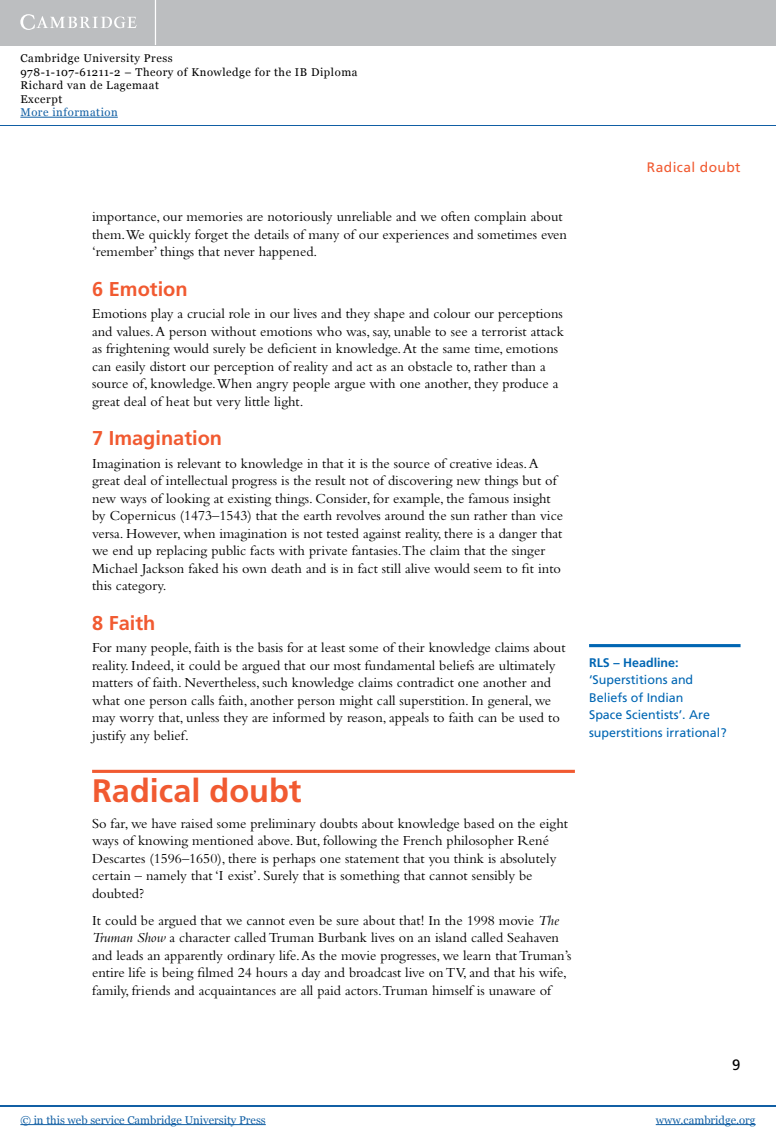
<style>
.page{position:relative;width:776px;height:1144px;background:#fff}
.page>*{position:absolute;margin:0;border:0;box-sizing:border-box;transform-origin:0 0}
.t1{font:700 32.5px "Frutiger LT Std";color:#f15a31}
.t2{font:700 20px "Frutiger LT Std";color:#f15a31}
.t3{font:15px "Frutiger LT Std";color:#000}
.t4{font:14.38px/17.5px "Bembo Std";color:#000}
.t5{font:13.75px "Frutiger LT Std";letter-spacing:.03em;color:#f15a31}
.t6{font:12.5px/17.5px "Frutiger LT Std";color:#0066b3}
.t7{font:700 12.5px "Frutiger LT Std";color:#0066b3}
.t8{font:11.25px/13.4px "Georgia";letter-spacing:.05em;color:#000}
.t9{font:11.25px "Georgia";color:#115fa4}
.t10{font:11.25px "Georgia";letter-spacing:.05em;color:#115fa4}
.s1{font-style:italic}
</style>
<div class="page">
<div style="left:0;top:0;width:776px;height:45px;background:#bcbec0"></div>
<hr style="left:155px;top:0;width:1px;height:45px;background:#fff">
<svg style="left:20px;top:14px;width:117px;height:16px"></svg>
<hr style="left:20px;top:117px;width:98px;height:1px;background:#115fa4">
<hr style="left:0;top:125px;width:776px;height:1px;background:#115fa4">
<hr style="left:0;top:1104px;width:776px;height:1px;background:#115fa4">
<hr style="left:20px;top:1124px;width:246px;height:1px;background:#115fa4">
<hr style="left:656px;top:1124px;width:100px;height:1px;background:#115fa4">
<hr style="left:92px;top:769px;width:483px;height:3px;background:#f15a31">
<hr style="left:589px;top:644px;width:152px;height:3px;background:#0066b3">
<p class="t8" style="left:20px;top:52px;width:339px">Cambridge University Press<br>978-1-107-61211-2 – Theory of Knowledge for the IB Diploma<br>Richard van de Lagemaat<br>Excerpt</p>
<p class="t10" style="left:20px;top:105px;width:99px">More information</p>
<p class="t4" style="left:92px;top:207px;width:476px">importance, our memories are notoriously unreliable and we often complain about them.We quickly forget the details of many of our experiences and sometimes even ‘remember’ things that never happened.</p>
<h2 class="t2" style="left:92px;top:277px;width:97px">6 Emotion</h2>
<p class="t4" style="left:92px;top:304px;width:473px">Emotions play a crucial role in our lives and they shape and colour our perceptions and values. A person without emotions who was, say, unable to see a terrorist attack as frightening would surely be deficient in knowledge. At the same time, emotions can easily distort our perception of reality and act as an obstacle to, rather than a source of, knowledge.When angry people argue with one another, they produce a great deal of heat but very little light.</p>
<h2 class="t2" style="left:92px;top:426px;width:132px">7 Imagination</h2>
<p class="t4" style="left:92px;top:454px;width:473px">Imagination is relevant to knowledge in that it is the source of creative ideas. A great deal of intellectual progress is the result not of discovering new things but of new ways of looking at existing things. Consider, for example, the famous insight by Copernicus (1473–1543) that the earth revolves around the sun rather than vice versa. However, when imagination is not tested against reality, there is a danger that we end up replacing public facts with private fantasies.The claim that the singer Michael Jackson faked his own death and is in fact still alive would seem to fit into this category.</p>
<h2 class="t2" style="left:92px;top:610px;width:65px">8 Faith</h2>
<p class="t4" style="left:92px;top:638px;width:475px">For many people, faith is the basis for at least some of their knowledge claims about reality. Indeed, it could be argued that our most fundamental beliefs are ultimately matters of faith. Nevertheless, such knowledge claims contradict one another and what one person calls faith, another person might call superstition. In general, we may worry that, unless they are informed by reason, appeals to faith can be used to justify any belief.</p>
<h1 class="t1" style="left:92px;top:771px;width:211px">Radical doubt</h1>
<p class="t4" style="left:92px;top:814px;width:477px">So far, we have raised some preliminary doubts about knowledge based on the eight ways of knowing mentioned above. But, following the French philosopher René Descartes (1596–1650), there is perhaps one statement that you think is absolutely certain – namely that ‘I exist’. Surely that is something that cannot sensibly be doubted?</p>
<p class="t4" style="left:92px;top:911px;width:481px">It could be argued that we cannot even be sure about that! In the 1998 movie <span class="s1">The Truman Show</span> a character called Truman Burbank lives on an island called Seahaven and leads an apparently ordinary life. As the movie progresses, we learn that Truman’s entire life is being filmed 24 hours a day and broadcast live on TV, and that his wife, family, friends and acquaintances are all paid actors.Truman himself is unaware of</p>
<p class="t5" style="left:647px;top:159px;width:95px">Radical doubt</p>
<p class="t7" style="left:589px;top:655px;width:91px">RLS – Headline:</p>
<p class="t6" style="left:589px;top:671px;width:139px">‘Superstitions and<br>Beliefs of Indian<br>Space Scientists’. Are superstitions irrational?</p>
<p class="t3" style="left:732px;top:1055px;width:10px">9</p>
<p class="t9" style="left:20px;top:1112px;width:247px">© in this web service Cambridge University Press</p>
<p class="t9" style="left:656px;top:1112px;width:101px">www.cambridge.org</p>
</div>
